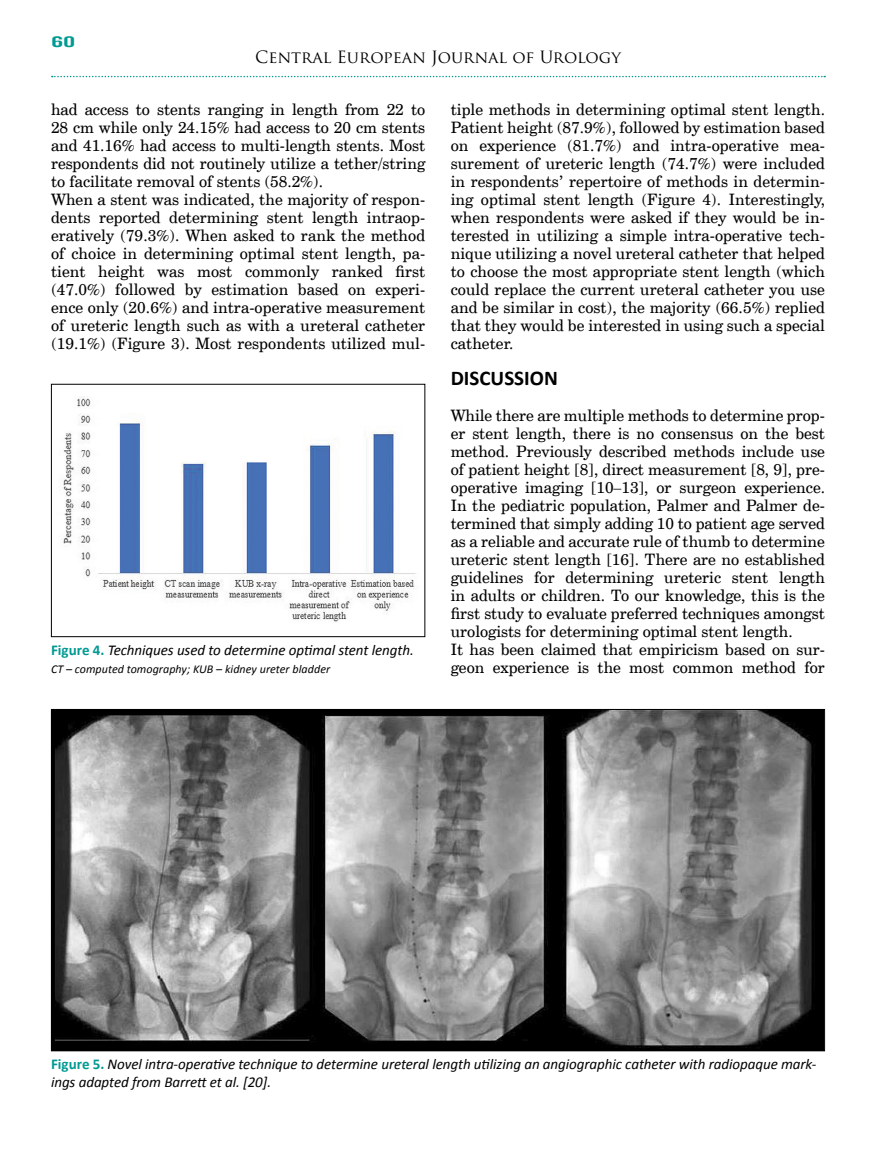
<style>
.page{position:relative;width:893px;height:1174px;background:#fff}
.page>*{position:absolute;margin:0;border:0;box-sizing:border-box;transform-origin:0 0}
.t1{font:700 21px "Calibri";color:#000}
.t2{font:16.5px "Trajan Pro";color:#000}
.t3{font:15.75px/18px "Cent Schbook EU";color:#000}
.t4{font:italic 15px/18px "Calibri";letter-spacing:-.005em;color:#000}
.t5{font:15px "Alternate Gothic No 2 EU";color:#009a93;scale:2 1}
.t6{font:italic 12px "Calibri";letter-spacing:.005em;color:#000}
.s1{font-weight:700;font-style:normal;color:#009a93}
</style>
<div class="page">
<svg style="left:52px;top:76px;width:773px;height:1px"></svg>
<img style="left:62px;top:396px;width:354px;height:226px">
<div style="left:51px;top:384px;width:374px;height:253px;border:1px solid #000"></div>
<img style="left:53px;top:711px;width:770px;height:338px">
<p class="t5" style="left:51px;top:33px;width:14px">60</p>
<p class="t2" style="left:255px;top:47px;width:367px">Central European Journal of Urology</p>
<p class="t3" style="left:51px;top:101px;width:376px">had access to stents ranging in length from 22 to 28 cm while only 24.15% had access to 20 cm stents and 41.16% had access to multi-length stents. Most respondents did not routinely utilize a tether/string to facilitate removal of stents (58.2%).<br>When a stent was indicated, the majority of respon&shy;dents reported determining stent length intraop&shy;eratively (79.3%). When asked to rank the method of choice in determining optimal stent length, pa&shy;tient height was most commonly ranked first (47.0%) followed by estimation based on experi&shy;ence only (20.6%) and intra-operative measurement of ureteric length such as with a ureteral catheter (19.1%) (Figure 3). Most respondents utilized mul-</p>
<p class="t4" style="left:51px;top:640px;width:364px"><span class="s1">Figure 4.</span> Techniques used to determine optimal stent length.</p>
<p class="t6" style="left:51px;top:661px;width:281px">CT – computed tomography; KUB – kidney ureter bladder</p>
<p class="t3" style="left:451px;top:101px;width:376px;text-align:justify">tiple methods in determining optimal stent length.<br>Patient height (87.9%), followed by estimation based on experience (81.7%) and intra-operative mea&shy;surement of ureteric length (74.7%) were included in respondents’ repertoire of methods in determin&shy;ing optimal stent length (Figure 4). Interestingly, when respondents were asked if they would be in&shy;terested in utilizing a simple intra-operative tech&shy;nique utilizing a novel ureteral catheter that helped to choose the most appropriate stent length (which could replace the current ureteral catheter you use and be similar in cost), the majority (66.5%) replied that they would be interested in using such a special catheter.</p>
<h1 class="t1" style="left:451px;top:364px;width:109px">DISCUSSION</h1>
<p class="t3" style="left:451px;top:407px;width:376px">While there are multiple methods to determine prop&shy;er stent length, there is no consensus on the best method. Previously described methods include use of patient height [8], direct measurement [8, 9], pre&shy;operative imaging [10–13], or surgeon experience.<br>In the pediatric population, Palmer and Palmer de&shy;termined that simply adding 10 to patient age served as a reliable and accurate rule of thumb to determine ureteric stent length [16]. There are no established guidelines for determining ureteric stent length in adults or children. To our knowledge, this is the first study to evaluate preferred techniques amongst urologists for determining optimal stent length.<br>It has been claimed that empiricism based on sur&shy;geon experience is the most common method for</p>
<p class="t4" style="left:51px;top:1054px;width:767px"><span class="s1">Figure 5.</span> Novel intra-operative technique to determine ureteral length utilizing an angiographic catheter with radiopaque mark&shy;ings adapted from Barrett et al. [20].</p>
</div>
